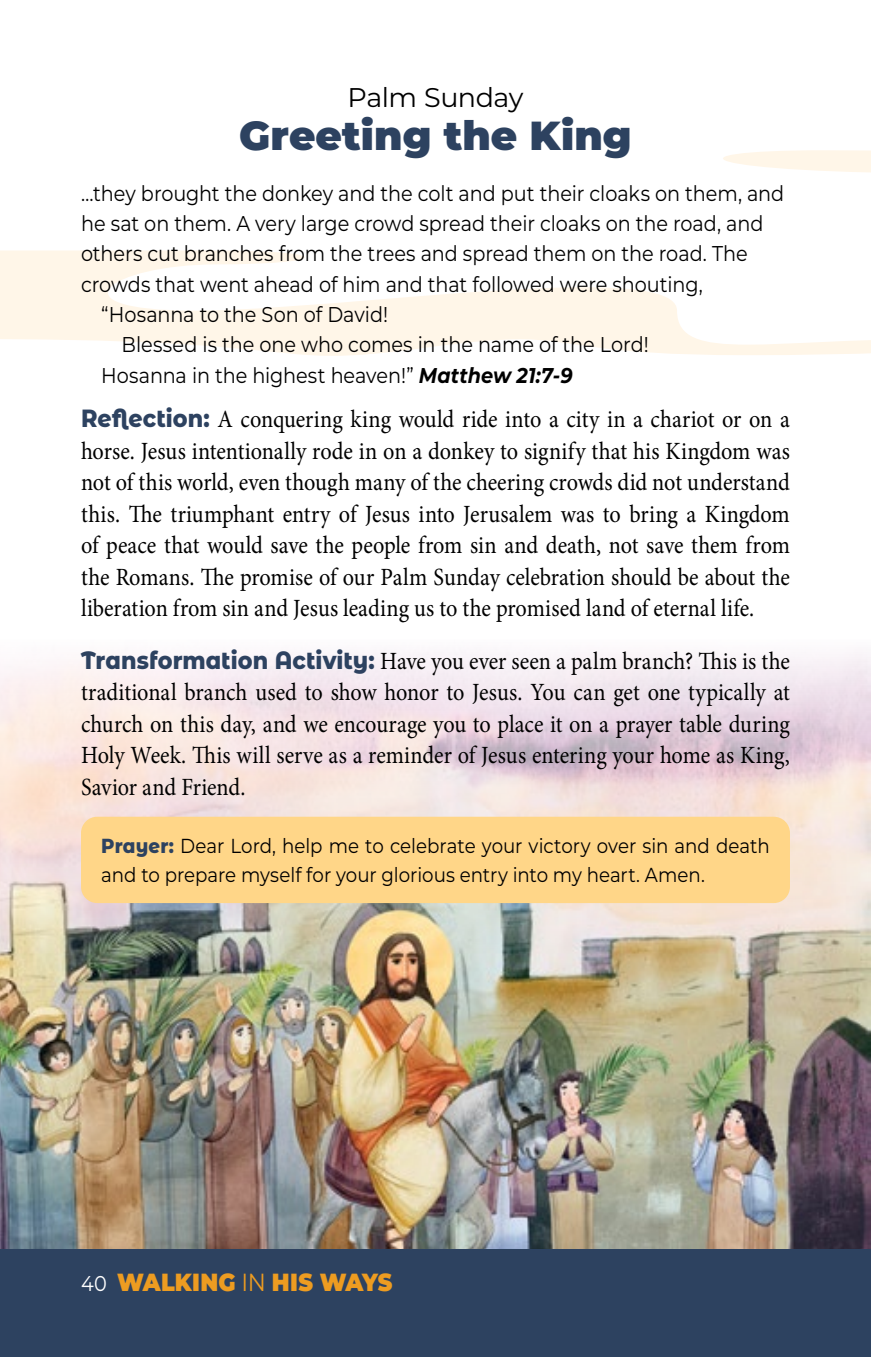
<style>
.page{position:relative;width:871px;height:1357px;background:#fff}
.page>*{position:absolute;margin:0;border:0;box-sizing:border-box;transform-origin:0 0}
.t1{font:900 40.5px "Montserrat";letter-spacing:.005em;color:#2d4260}
.t2{font:27px "Montserrat";letter-spacing:-.02em;color:#000}
.t3{font:24.75px/31.5px "Minion Pro";letter-spacing:-.005em;color:#000;text-align:justify;scale:.9 1}
.t4{font:900 24.75px "Montserrat";letter-spacing:.01em;color:#ed9c21;scale:.9 1}
.t5{font:21.38px "Montserrat";letter-spacing:-.005em;color:#000;scale:.9 1}
.t6{font:20.25px/29.2px "Montserrat";color:#000;scale:.9 1}
.s1{font-weight:700;font-style:italic}
.s2{font-family:"Montserrat Alternates";font-weight:800;color:#2d4260}
.s3{font-weight:400;font-size:21.38px;color:#fff}
.s4{font-weight:400}
</style>
<div class="page">
<svg style="left:723px;top:150px;width:148px;height:23px"></svg>
<svg style="left:0;top:250px;width:871px;height:106px"></svg>
<div style="left:0;top:1249px;width:871px;height:108px;background:#2d4260"></div>
<img style="left:0;top:652px;width:871px;height:597px">
<div style="left:81px;top:817px;width:709px;height:86px;background:#ffd688;border-radius:16px"></div>
<p class="t2" style="left:347px;top:80px;width:177px">Palm Sunday</p>
<h1 class="t1" style="left:239px;top:109px;width:394px">Greeting the King</h1>
<p class="t5" style="left:81px;top:179px;width:783px">…they brought the donkey and the colt and put their cloaks on them, and</p>
<p class="t5" style="left:81px;top:209px;width:760px">he sat on them. A very large crowd spread their cloaks on the road, and</p>
<p class="t5" style="left:81px;top:239px;width:742px">others cut branches from the trees and spread them on the road. The</p>
<p class="t5" style="left:81px;top:270px;width:692px">crowds that went ahead of him and that followed were shouting,</p>
<p class="t5" style="left:101px;top:300px;width:320px">“Hosanna to the Son of David!</p>
<p class="t5" style="left:122px;top:331px;width:587px">Blessed is the one who comes in the name of the Lord!</p>
<p class="t5" style="left:101px;top:361px;width:525px">Hosanna in the highest heaven!” <span class="s1">Matthew 21:7-9</span></p>
<p class="t3" style="left:81px;top:404px;width:789px"><span class="s2">Reflection:</span> A conquering king would ride into a city in a chariot or on a horse. Jesus intentionally rode in on a donkey to signify that his Kingdom was not of this world, even though many of the cheering crowds did not understand this. The triumphant entry of Jesus into Jerusalem was to bring a Kingdom of peace that would save the people from sin and death, not save them from the Romans. The promise of our Palm Sunday celebration should be about the liberation from sin and Jesus leading us to the promised land of eternal life.</p>
<p class="t3" style="left:81px;top:645px;width:789px"><span class="s2">Transformation Activity:</span> Have you ever seen a palm branch? This is the traditional branch used to show honor to Jesus. You can get one typically at church on this day, and we encourage you to place it on a prayer table during Holy Week. This will serve as a reminder of Jesus entering your home as King, Savior and Friend.</p>
<p class="t6" style="left:101px;top:830px;width:744px"><span class="s2">Prayer:</span> Dear Lord, help me to celebrate your victory over sin and death and to prepare myself for your glorious entry into my heart. Amen.</p>
<p class="t4" style="left:81px;top:1265px;width:347px"><span class="s3">40</span> WALKING <span class="s4">IN</span> HIS WAYS</p>
</div>
